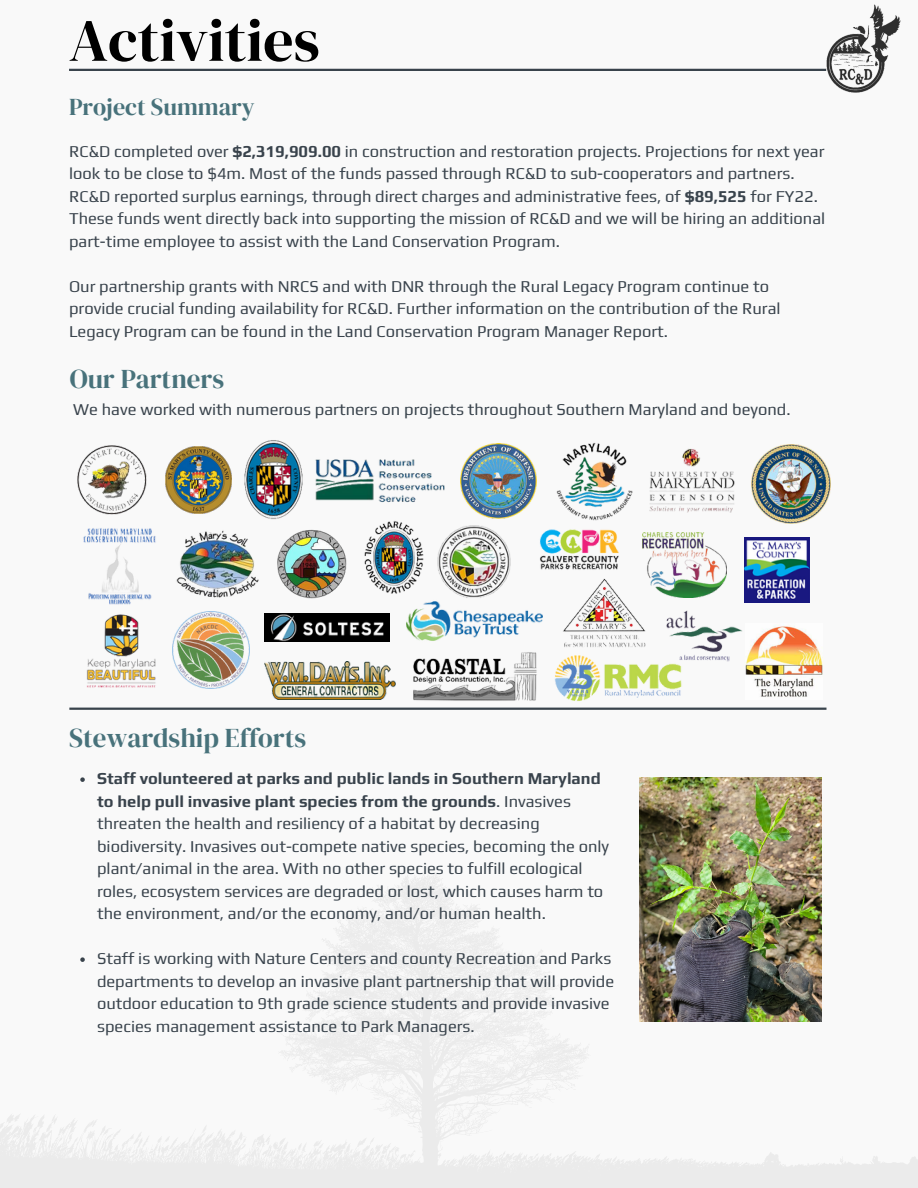
<style>
.page{position:relative;width:918px;height:1188px;background:#f9f9f9}
.page>*{position:absolute;margin:0;border:0;box-sizing:border-box;transform-origin:0 0}
.t1{font:60px "DM Serif Display";color:#000}
.t2{font:26.85px "DM Serif Display";color:#48727b}
.t3{font:24px "DM Serif Display";color:#48727b}
.t4{font:16.5px/22.5px "Play";color:#39434c}
.s1{font-weight:700}
</style>
<div class="page">
<img style="left:826px;top:4px;width:74px;height:88px">
<hr style="left:69px;top:708px;width:757px;height:2px;background:#39434c">
<svg style="left:0;top:871px;width:918px;height:317px"></svg>
<svg style="left:370px;top:1073px;width:4px;height:5px"></svg>
<img style="left:642px;top:532px;width:85px;height:65px">
<img style="left:744px;top:537px;width:66px;height:65px">
<img style="left:320px;top:459px;width:125px;height:44px">
<img style="left:77px;top:445px;width:70px;height:70px">
<img style="left:165px;top:447px;width:63px;height:66px">
<img style="left:228px;top:440px;width:92px;height:79px">
<img style="left:666px;top:597px;width:79px;height:65px">
<img style="left:83px;top:528px;width:73px;height:77px">
<img style="left:176px;top:530px;width:83px;height:68px">
<img style="left:364px;top:521px;width:60px;height:73px">
<img style="left:277px;top:529px;width:70px;height:70px">
<img style="left:438px;top:525px;width:73px;height:61px">
<img style="left:460px;top:443px;width:77px;height:76px">
<img style="left:532px;top:513px;width:87px;height:57px">
<img style="left:555px;top:443px;width:78px;height:78px">
<img style="left:87px;top:614px;width:69px;height:74px">
<img style="left:649px;top:449px;width:86px;height:64px">
<img style="left:752px;top:445px;width:79px;height:78px">
<img style="left:264px;top:614px;width:125px;height:28px">
<img style="left:413px;top:657px;width:124px;height:44px">
<img style="left:264px;top:662px;width:132px;height:38px">
<img style="left:554px;top:653px;width:130px;height:48px">
<img style="left:406px;top:586px;width:136px;height:71px">
<img style="left:563px;top:578px;width:82px;height:70px">
<img style="left:173px;top:612px;width:76px;height:76px">
<img style="left:746px;top:626px;width:76px;height:71px">
<img style="left:640px;top:777px;width:182px;height:244px">
<svg style="left:80px;top:777px;width:5px;height:5px"></svg>
<svg style="left:80px;top:957px;width:5px;height:5px"></svg>
<hr style="left:69px;top:69px;width:757px;height:2px;background:#39434c">
<h1 class="t1" style="left:69px;top:-1px;width:252px">Activities</h1>
<h3 class="t3" style="left:69px;top:91px;width:187px">Project Summary</h3>
<p class="t4" style="left:69px;top:139px;width:758px">RC&amp;D completed over <span class="s1">$2,319,909.00</span> in construction and restoration projects. Projections for next year look to be close to $4m. Most of the funds passed through RC&amp;D to sub-cooperators and partners.<br>RC&amp;D reported surplus earnings, through direct charges and administrative fees, of <span class="s1">$89,525</span> for FY22.<br>These funds went directly back into supporting the mission of RC&amp;D and we will be hiring an additional part-time employee to assist with the Land Conservation Program.</p>
<p class="t4" style="left:69px;top:274px;width:713px">Our partnership grants with NRCS and with DNR through the Rural Legacy Program continue to provide crucial funding availability for RC&amp;D. Further information on the contribution of the Rural<br>Legacy Program can be found in the Land Conservation Program Manager Report.</p>
<h2 class="t2" style="left:70px;top:360px;width:156px">Our Partners</h2>
<p class="t4" style="left:73px;top:398px;width:719px">We have worked with numerous partners on projects throughout Southern Maryland and beyond.</p>
<h2 class="t2" style="left:69px;top:719px;width:239px">Stewardship Efforts</h2>
<p class="t4" style="left:97px;top:767px;width:514px"><span class="s1">Staff volunteered at parks and public lands in Southern Maryland to help pull invasive plant species from the grounds</span>. Invasives threaten the health and resiliency of a habitat by decreasing biodiversity. Invasives out-compete native species, becoming the only plant/animal in the area. With no other species to fulfill ecological roles, ecosystem services are degraded or lost, which causes harm to the environment, and/or the economy, and/or human health.</p>
<p class="t4" style="left:97px;top:947px;width:519px">Staff is working with Nature Centers and county Recreation and Parks departments to develop an invasive plant partnership that will provide outdoor education to 9th grade science students and provide invasive species management assistance to Park Managers.</p>
</div>
